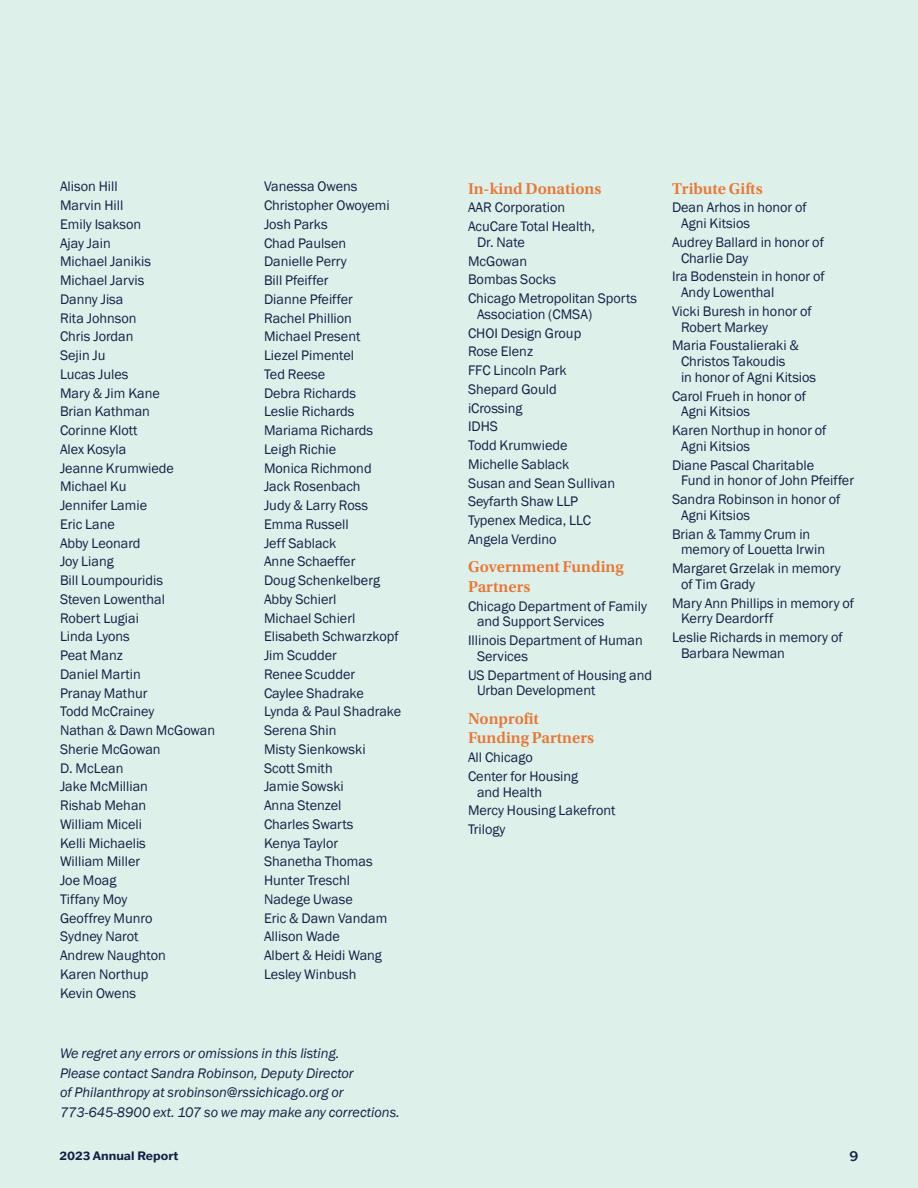
<style>
.page{position:relative;width:918px;height:1188px;background:#def0ea}
.page>*{position:absolute;margin:0;border:0;box-sizing:border-box;transform-origin:0 0}
.Donors_Amount_NEW{font:600 16.5px/19.5px "Utopia Std";color:#e87737}
.Donors{font:14.25px/15.8px "Franklin Gothic";color:#132047}
.Donors-2{font:italic 14.25px/19.5px "Franklin Gothic";color:#132047}
.t1{font:500 14.25px "Franklin Gothic ATF";color:#132047}
.t2{font:700 12px "Franklin Gothic ATF";color:#132047}
</style>
<div class="page">
<p class="Donors" style="left:60px;top:179px;width:59px">Alison Hill</p>
<p class="Donors" style="left:60px;top:198px;width:65px">Marvin Hill</p>
<p class="Donors" style="left:60px;top:217px;width:83px">Emily Isakson</p>
<p class="Donors" style="left:60px;top:235px;width:52px">Ajay Jain</p>
<p class="Donors" style="left:60px;top:254px;width:93px">Michael Janikis</p>
<p class="Donors" style="left:60px;top:273px;width:86px">Michael Jarvis</p>
<p class="Donors" style="left:60px;top:292px;width:65px">Danny Jisa</p>
<p class="Donors" style="left:60px;top:310px;width:78px">Rita Johnson</p>
<p class="Donors" style="left:60px;top:329px;width:75px">Chris Jordan</p>
<p class="Donors" style="left:60px;top:348px;width:47px">Sejin Ju</p>
<p class="Donors" style="left:60px;top:367px;width:70px">Lucas Jules</p>
<p class="Donors" style="left:60px;top:385px;width:101px">Mary &amp; Jim Kane</p>
<p class="Donors" style="left:60px;top:404px;width:92px">Brian Kathman</p>
<p class="Donors" style="left:60px;top:423px;width:79px">Corinne Klott</p>
<p class="Donors" style="left:60px;top:442px;width:68px">Alex Kosyla</p>
<p class="Donors" style="left:60px;top:460px;width:115px">Jeanne Krumwiede</p>
<p class="Donors" style="left:60px;top:479px;width:68px">Michael Ku</p>
<p class="Donors" style="left:60px;top:498px;width:89px">Jennifer Lamie</p>
<p class="Donors" style="left:60px;top:517px;width:56px">Eric Lane</p>
<p class="Donors" style="left:60px;top:535px;width:82px">Abby Leonard</p>
<p class="Donors" style="left:60px;top:554px;width:55px">Joy Liang</p>
<p class="Donors" style="left:60px;top:573px;width:105px">Bill Loumpouridis</p>
<p class="Donors" style="left:60px;top:592px;width:107px">Steven Lowenthal</p>
<p class="Donors" style="left:60px;top:610px;width:80px">Robert Lugiai</p>
<p class="Donors" style="left:60px;top:629px;width:71px">Linda Lyons</p>
<p class="Donors" style="left:60px;top:648px;width:64px">Peat Manz</p>
<p class="Donors" style="left:60px;top:667px;width:82px">Daniel Martin</p>
<p class="Donors" style="left:60px;top:685px;width:89px">Pranay Mathur</p>
<p class="Donors" style="left:60px;top:704px;width:96px">Todd McCrainey</p>
<p class="Donors" style="left:60px;top:723px;width:157px">Nathan &amp; Dawn McGowan</p>
<p class="Donors" style="left:60px;top:742px;width:102px">Sherie McGowan</p>
<p class="Donors" style="left:60px;top:760px;width:65px">D. McLean</p>
<p class="Donors" style="left:60px;top:779px;width:90px">Jake McMillian</p>
<p class="Donors" style="left:60px;top:798px;width:88px">Rishab Mehan</p>
<p class="Donors" style="left:60px;top:817px;width:84px">William Miceli</p>
<p class="Donors" style="left:60px;top:835px;width:87px">Kelli Michaelis</p>
<p class="Donors" style="left:60px;top:854px;width:82px">William Miller</p>
<p class="Donors" style="left:60px;top:873px;width:58px">Joe Moag</p>
<p class="Donors" style="left:60px;top:892px;width:69px">Tiffany Moy</p>
<p class="Donors" style="left:60px;top:910px;width:94px">Geoffrey Munro</p>
<p class="Donors" style="left:60px;top:929px;width:80px">Sydney Narot</p>
<p class="Donors" style="left:60px;top:948px;width:107px">Andrew Naughton</p>
<p class="Donors" style="left:60px;top:967px;width:90px">Karen Northup</p>
<p class="Donors" style="left:60px;top:985px;width:78px">Kevin Owens</p>
<p class="Donors" style="left:264px;top:179px;width:95px">Vanessa Owens</p>
<p class="Donors" style="left:264px;top:198px;width:127px">Christopher Owoyemi</p>
<p class="Donors" style="left:264px;top:217px;width:65px">Josh Parks</p>
<p class="Donors" style="left:264px;top:235px;width:84px">Chad Paulsen</p>
<p class="Donors" style="left:264px;top:254px;width:84px">Danielle Perry</p>
<p class="Donors" style="left:264px;top:273px;width:66px">Bill Pfeiffer</p>
<p class="Donors" style="left:264px;top:292px;width:90px">Dianne Pfeiffer</p>
<p class="Donors" style="left:264px;top:310px;width:90px">Rachel Phillion</p>
<p class="Donors" style="left:264px;top:329px;width:98px">Michael Present</p>
<p class="Donors" style="left:264px;top:348px;width:92px">Liezel Pimentel</p>
<p class="Donors" style="left:264px;top:367px;width:63px">Ted Reese</p>
<p class="Donors" style="left:264px;top:385px;width:94px">Debra Richards</p>
<p class="Donors" style="left:264px;top:404px;width:92px">Leslie Richards</p>
<p class="Donors" style="left:264px;top:423px;width:111px">Mariama Richards</p>
<p class="Donors" style="left:264px;top:442px;width:74px">Leigh Richie</p>
<p class="Donors" style="left:264px;top:460px;width:109px">Monica Richmond</p>
<p class="Donors" style="left:264px;top:479px;width:98px">Jack Rosenbach</p>
<p class="Donors" style="left:264px;top:498px;width:106px">Judy &amp; Larry Ross</p>
<p class="Donors" style="left:264px;top:517px;width:86px">Emma Russell</p>
<p class="Donors" style="left:264px;top:535px;width:74px">Jeff Sablack</p>
<p class="Donors" style="left:264px;top:554px;width:93px">Anne Schaeffer</p>
<p class="Donors" style="left:264px;top:573px;width:118px">Doug Schenkelberg</p>
<p class="Donors" style="left:264px;top:592px;width:74px">Abby Schierl</p>
<p class="Donors" style="left:264px;top:610px;width:93px">Michael Schierl</p>
<p class="Donors" style="left:264px;top:629px;width:136px">Elisabeth Schwarzkopf</p>
<p class="Donors" style="left:264px;top:648px;width:74px">Jim Scudder</p>
<p class="Donors" style="left:264px;top:667px;width:93px">Renee Scudder</p>
<p class="Donors" style="left:264px;top:685px;width:101px">Caylee Shadrake</p>
<p class="Donors" style="left:264px;top:704px;width:139px">Lynda &amp; Paul Shadrake</p>
<p class="Donors" style="left:264px;top:723px;width:74px">Serena Shin</p>
<p class="Donors" style="left:264px;top:742px;width:103px">Misty Sienkowski</p>
<p class="Donors" style="left:264px;top:760px;width:70px">Scott Smith</p>
<p class="Donors" style="left:264px;top:779px;width:81px">Jamie Sowski</p>
<p class="Donors" style="left:264px;top:798px;width:79px">Anna Stenzel</p>
<p class="Donors" style="left:264px;top:817px;width:91px">Charles Swarts</p>
<p class="Donors" style="left:264px;top:835px;width:76px">Kenya Taylor</p>
<p class="Donors" style="left:264px;top:854px;width:110px">Shanetha Thomas</p>
<p class="Donors" style="left:264px;top:873px;width:88px">Hunter Treschl</p>
<p class="Donors" style="left:264px;top:892px;width:90px">Nadege Uwase</p>
<p class="Donors" style="left:264px;top:910px;width:125px">Eric &amp; Dawn Vandam</p>
<p class="Donors" style="left:264px;top:929px;width:77px">Allison Wade</p>
<p class="Donors" style="left:264px;top:948px;width:119px">Albert &amp; Heidi Wang</p>
<p class="Donors" style="left:264px;top:967px;width:94px">Lesley Winbush</p>
<p class="Donors_Amount_NEW" style="left:468px;top:179px;width:135px">In-kind Donations</p>
<p class="Donors" style="left:468px;top:200px;width:99px">AAR Corporation</p>
<p class="Donors" style="left:477px;top:219px;width:119px;text-indent:-9px">AcuCare Total Health,<br>Dr. Nate</p>
<p class="Donors" style="left:468px;top:253px;width:61px">McGowan</p>
<p class="Donors" style="left:468px;top:272px;width:90px">Bombas Socks</p>
<p class="Donors" style="left:477px;top:291px;width:162px;text-indent:-9px">Chicago Metropolitan Sports<br>Association (CMSA)</p>
<p class="Donors" style="left:468px;top:325px;width:115px">CHOI Design Group</p>
<p class="Donors" style="left:468px;top:344px;width:67px">Rose Elenz</p>
<p class="Donors" style="left:468px;top:363px;width:100px">FFC Lincoln Park</p>
<p class="Donors" style="left:468px;top:381px;width:90px">Shepard Gould</p>
<p class="Donors" style="left:468px;top:400px;width:56px">iCrossing</p>
<p class="Donors" style="left:468px;top:419px;width:32px">IDHS</p>
<p class="Donors" style="left:468px;top:438px;width:101px">Todd Krumwiede</p>
<p class="Donors" style="left:468px;top:456px;width:103px">Michelle Sablack</p>
<p class="Donors" style="left:468px;top:475px;width:149px">Susan and Sean Sullivan</p>
<p class="Donors" style="left:468px;top:494px;width:112px">Seyfarth Shaw LLP</p>
<p class="Donors" style="left:468px;top:513px;width:125px">Typenex Medica, LLC</p>
<p class="Donors" style="left:468px;top:531px;width:90px">Angela Verdino</p>
<p class="Donors_Amount_NEW" style="left:468px;top:557px;width:157px">Government Funding<br>Partners</p>
<p class="Donors" style="left:477px;top:598px;width:172px;text-indent:-9px">Chicago Department of Family and Support Services</p>
<p class="Donors" style="left:477px;top:633px;width:167px;text-indent:-9px">Illinois Department of Human<br>Services</p>
<p class="Donors" style="left:477px;top:667px;width:177px;text-indent:-9px">US Department of Housing and<br>Urban Development</p>
<p class="Donors_Amount_NEW" style="left:468px;top:709px;width:128px">Nonprofit<br>Funding Partners</p>
<p class="Donors" style="left:468px;top:750px;width:66px">All Chicago</p>
<p class="Donors" style="left:477px;top:768px;width:103px;text-indent:-9px">Center for Housing and Health</p>
<p class="Donors" style="left:468px;top:803px;width:149px">Mercy Housing Lakefront</p>
<p class="Donors" style="left:468px;top:822px;width:39px">Trilogy</p>
<p class="Donors_Amount_NEW" style="left:672px;top:179px;width:92px">Tribute Gifts</p>
<p class="Donors" style="left:681px;top:200px;width:127px;text-indent:-9px">Dean Arhos in honor of<br>Agni Kitsios</p>
<p class="Donors" style="left:681px;top:234px;width:144px;text-indent:-9px">Audrey Ballard in honor of<br>Charlie Day</p>
<p class="Donors" style="left:681px;top:269px;width:145px;text-indent:-9px">Ira Bodenstein in honor of<br>Andy Lowenthal</p>
<p class="Donors" style="left:681px;top:303px;width:132px;text-indent:-9px">Vicki Buresh in honor of<br>Robert Markey</p>
<p class="Donors" style="left:681px;top:338px;width:137px;text-indent:-9px">Maria Foustalieraki &amp;<br>Christos Takoudis<br>in honor of Agni Kitsios</p>
<p class="Donors" style="left:681px;top:388px;width:127px;text-indent:-9px">Carol Frueh in honor of<br>Agni Kitsios</p>
<p class="Donors" style="left:681px;top:423px;width:147px;text-indent:-9px">Karen Northup in honor of<br>Agni Kitsios</p>
<p class="Donors" style="left:681px;top:457px;width:175px;text-indent:-9px">Diane Pascal Charitable<br>Fund in honor of John Pfeiffer</p>
<p class="Donors" style="left:681px;top:492px;width:161px;text-indent:-9px">Sandra Robinson in honor of<br>Agni Kitsios</p>
<p class="Donors" style="left:681px;top:526px;width:146px;text-indent:-9px">Brian &amp; Tammy Crum in memory of Louetta Irwin</p>
<p class="Donors" style="left:681px;top:561px;width:161px;text-indent:-9px">Margaret Grzelak in memory of Tim Grady</p>
<p class="Donors" style="left:681px;top:595px;width:175px;text-indent:-9px">Mary Ann Phillips in memory of<br>Kerry Deardorff</p>
<p class="Donors" style="left:681px;top:630px;width:163px;text-indent:-9px">Leslie Richards in memory of<br>Barbara Newman</p>
<p class="Donors-2" style="left:60px;top:1044px;width:341px">We regret any errors or omissions in this listing.<br>Please contact Sandra Robinson, Deputy Director<br>of Philanthropy at srobinson@rssichicago.org or 773-645-8900 ext. 107 so we may make any corrections.</p>
<p class="t2" style="left:60px;top:1147px;width:120px">2023 Annual Report</p>
<p class="t1" style="left:850px;top:1147px;width:10px">9</p>
</div>
